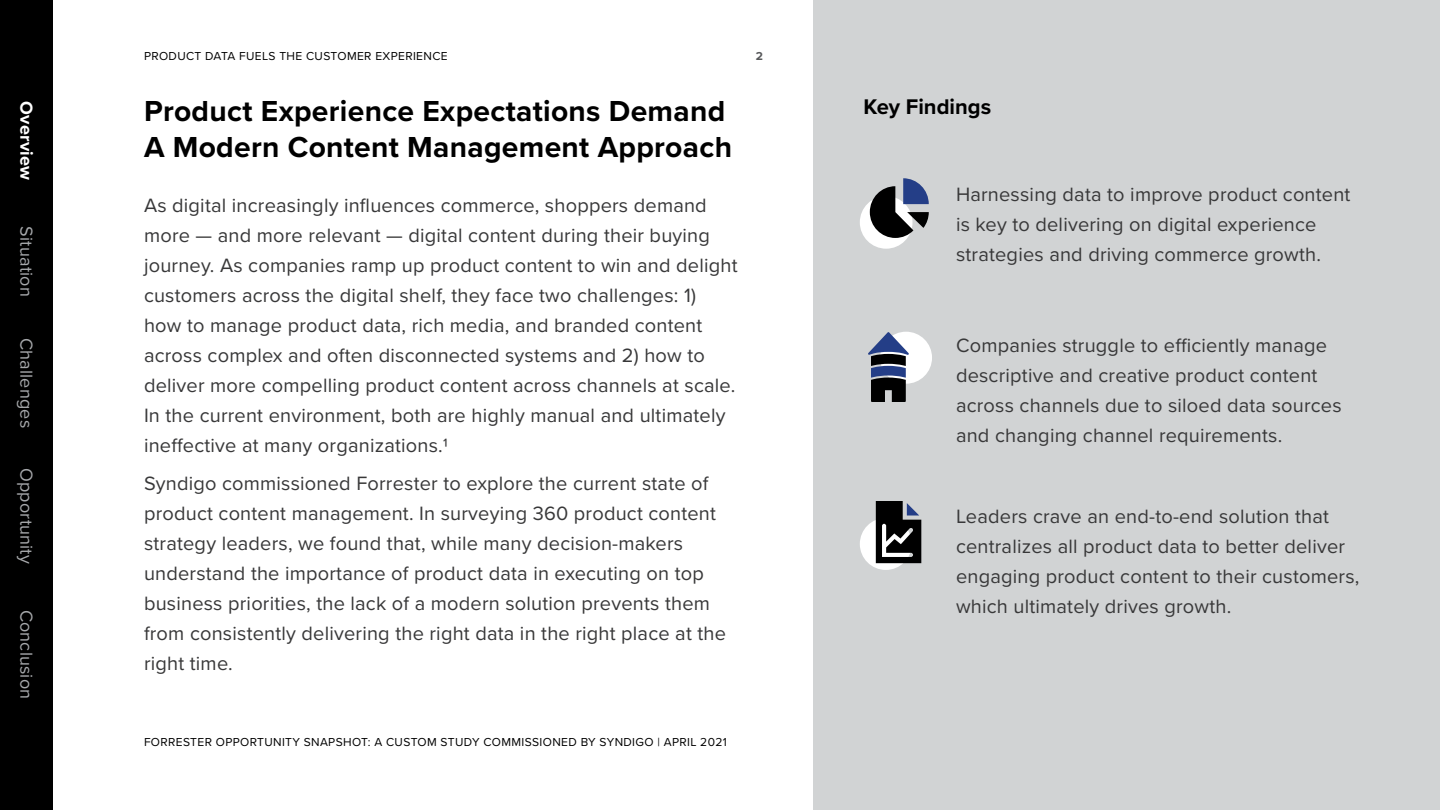
<style>
.page{position:relative;width:1440px;height:810px;background:#fff}
.page>*{position:absolute;margin:0;border:0;box-sizing:border-box;transform-origin:0 0}
.t1{font:700 30px/36px "Proxima Nova";letter-spacing:.01em;color:#000}
.t2{font:700 22px "Proxima Nova";color:#000}
.t3{font:20px/30px "Proxima Nova";letter-spacing:.01em;color:#383839}
.t4{font:18px "Proxima Nova";letter-spacing:.01em;color:#a7a9ac}
.t5{font:700 18px "Proxima Nova";letter-spacing:.01em;color:#fff}
.t6{font:12px "Proxima Nova";letter-spacing:.03em;color:#000}
.t7{font:700 12px "Proxima Nova";color:#58595b}
</style>
<div class="page">
<div style="left:814px;top:0;width:626px;height:810px;background:#d1d3d4"></div>
<div style="left:880px;top:332px;width:52px;height:52px;background:#fff;border-radius:50%"></div>
<div style="left:860px;top:518px;width:52px;height:52px;background:#fff;border-radius:50%"></div>
<div style="left:860px;top:196px;width:53px;height:53px;background:#fff;border-radius:50%"></div>
<svg style="left:870px;top:178px;width:59px;height:60px"></svg>
<svg style="left:868px;top:332px;width:41px;height:70px"></svg>
<svg style="left:876px;top:501px;width:45px;height:62px"></svg>
<div style="left:0;top:0;width:54px;height:810px;background:#000"></div>
<hr style="left:53px;top:0;width:2px;height:810px;background:#fff">
<p class="t5" style="left:40px;top:101px;width:80px;rotate:90deg">Overview</p>
<p class="t4" style="left:40px;top:226px;width:72px;rotate:90deg">Situation</p>
<p class="t4" style="left:40px;top:338px;width:92px;rotate:90deg">Challenges</p>
<p class="t4" style="left:40px;top:468px;width:97px;rotate:90deg">Opportunity</p>
<p class="t4" style="left:40px;top:610px;width:91px;rotate:90deg">Conclusion</p>
<p class="t6" style="left:144px;top:47px;width:305px">PRODUCT DATA FUELS THE CUSTOMER EXPERIENCE</p>
<h1 class="t1" style="left:144px;top:92px;width:590px">Product Experience Expectations Demand<br>A Modern Content Management Approach</h1>
<p class="t3" style="left:144px;top:189px;width:595px">As digital increasingly influences commerce, shoppers demand more — and more relevant — digital content during their buying journey. As companies ramp up product content to win and delight customers across the digital shelf, they face two challenges: 1) how to manage product data, rich media, and branded content across complex and often disconnected systems and 2) how to deliver more compelling product content across channels at scale.<br>In the current environment, both are highly manual and ultimately ineffective at many organizations.1</p>
<p class="t3" style="left:144px;top:467px;width:584px">Syndigo commissioned Forrester to explore the current state of product content management. In surveying 360 product content strategy leaders, we found that, while many decision-makers understand the importance of product data in executing on top business priorities, the lack of a modern solution prevents them from consistently delivering the right data in the right place at the right time.</p>
<p class="t7" style="left:756px;top:47px;width:9px">2</p>
<p class="t6" style="left:144px;top:733px;width:584px">FORRESTER OPPORTUNITY SNAPSHOT: A CUSTOM STUDY COMMISSIONED BY SYNDIGO | APRIL 2021</p>
<p class="t2" style="left:863px;top:91px;width:129px">Key Findings</p>
<p class="t3" style="left:956px;top:178px;width:396px">Harnessing data to improve product content is key to delivering on digital experience strategies and driving commerce growth.</p>
<p class="t3" style="left:956px;top:329px;width:387px">Companies struggle to efficiently manage descriptive and creative product content across channels due to siloed data sources and changing channel requirements.</p>
<p class="t3" style="left:956px;top:500px;width:405px">Leaders crave an end-to-end solution that centralizes all product data to better deliver engaging product content to their customers, which ultimately drives growth.</p>
</div>
